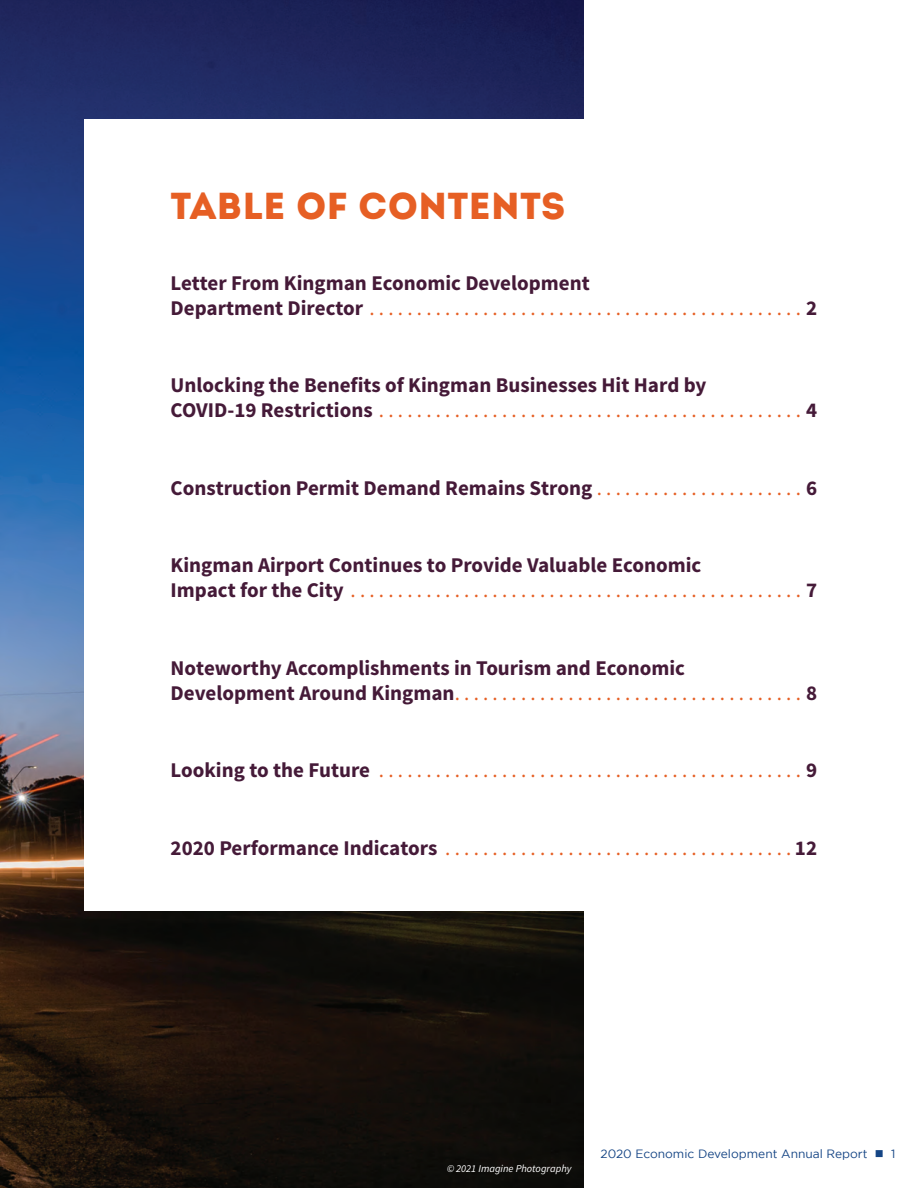
<style>
.page{position:relative;width:918px;height:1188px;background:#fff}
.page>*{position:absolute;margin:0;border:0;box-sizing:border-box;transform-origin:0 0}
.t1{font:37.5px "Intro";color:#e65f24}
.deck{font:700 21px/25.2px "Source Sans Pro";color:#451a38}
.deck-2{font:21px "Source Sans Pro";color:#e65f24}
.t2{font:12px "Gotham";color:#154585}
.body{font:italic 10.5px "Source Sans Pro";color:#fff}
.s1{font-weight:400;color:#e65f24}
.s2{font-weight:700;color:#451a38}
</style>
<div class="page">
<img style="left:0;top:0;width:583px;height:1188px">
<div style="left:84px;top:119px;width:650px;height:792px;background:#fff"></div>
<p class="t1" style="left:171px;top:184px;width:396px">TABLE OF CONTENTS</p>
<p class="deck" style="left:171px;top:271px;width:648px">Letter From Kingman Economic Development<br>Department Director <span class="s1">. . . . . . . . . . . . . . . . . . . . . . . . . . . . . . . . . . . . . . . . . . . . . .</span> 2</p>
<p class="deck" style="left:171px;top:373px;width:648px">Unlocking the Benefits of Kingman Businesses Hit Hard by<br>COVID-19 Restrictions <span class="s1">. . . . . . . . . . . . . . . . . . . . . . . . . . . . . . . . . . . . . . . . . . . . .</span> 4</p>
<p class="deck" style="left:171px;top:476px;width:648px">Construction Permit Demand Remains Strong <span class="s1">. . . . . . . . . . . . . . . . . . . . . .</span> 6</p>
<p class="deck" style="left:171px;top:553px;width:648px">Kingman Airport Continues to Provide Valuable Economic<br>Impact for the City <span class="s1">. . . . . . . . . . . . . . . . . . . . . . . . . . . . . . . . . . . . . . . . . . . . . . . .</span> 7</p>
<p class="deck" style="left:171px;top:656px;width:648px">Noteworthy Accomplishments in Tourism and Economic<br>Development Around Kingman <span class="s1">. . . . . . . . . . . . . . . . . . . . . . . . . . . . . . . . . . . . .</span> 8</p>
<p class="deck-2" style="left:171px;top:757px;width:648px"><span class="s2">Looking to the Future</span> . . . . . . . . . . . . . . . . . . . . . . . . . . . . . . . . . . . . . . . . . . . . . <span class="s2">9</span></p>
<p class="deck-2" style="left:171px;top:835px;width:648px"><span class="s2">2020 Performance Indicators</span> . . . . . . . . . . . . . . . . . . . . . . . . . . . . . . . . . . . . <span class="s2">12</span></p>
<p class="body" style="left:447px;top:1162px;width:126px">© 2021 Imagine Photography</p>
<p class="t2" style="left:600px;top:1147px;width:296px">2020 Economic Development Annual Report ■ 1</p>
</div>
